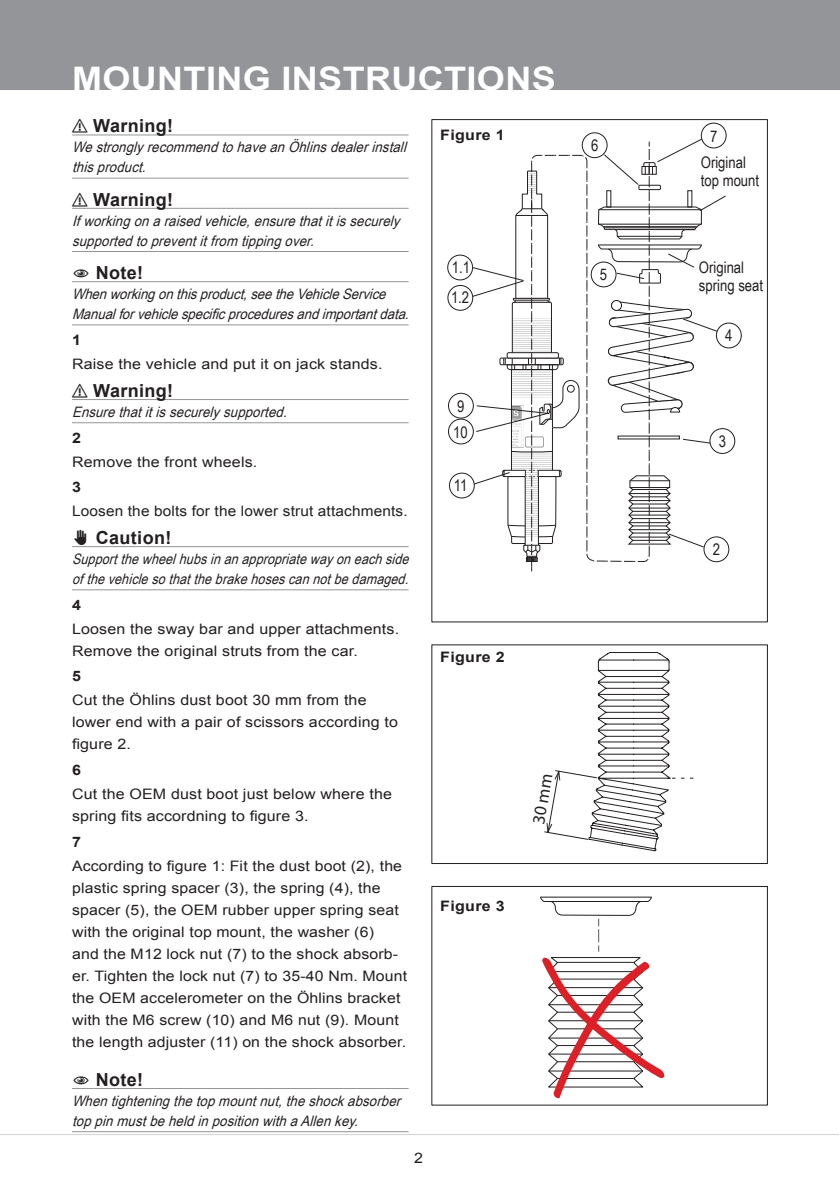
<style>
.page{position:relative;width:840px;height:1191px;background:#fff}
.page>*{position:absolute;margin:0;border:0;box-sizing:border-box;transform-origin:0 0}
.t1{font:700 32.4px "Arial";letter-spacing:.01em;color:#fff;scale:1.11 1}
.t2{font:700 18px "Arial";letter-spacing:.02em;color:#231f20}
.t3{font:17.6px "Myriad Pro";color:#231f20}
.t4{font:16px/18px "Arial Narrow";color:#231f20}
.t5{font:italic 14.4px/20px "Arial Narrow";color:#231f20;scale:1.11 1}
.t6{font:14.4px/22px "Arial";letter-spacing:.01em;color:#231f20;scale:1.1 1}
.t7{font:14.4px/22px "Arial";letter-spacing:.01em;color:#231f20;scale:1.11 1}
.t8{font:italic 14.4px/20px "Arial Narrow";color:#231f20;scale:1.06 1}
.t9{font:14.4px "Arial";letter-spacing:.01em;color:#231f20;scale:1.07 1}
.t10{font:700 14.4px "Arial";letter-spacing:.02em;color:#231f20;scale:1.11 1}
</style>
<div class="page">
<div style="left:0;top:0;width:839px;height:90px;background:#939598"></div>
<hr style="left:0;top:1134px;width:838px;height:1px;background:#d1d2d4">
<div style="left:638px;top:185px;width:22px;height:5px;border:1px solid #231f20"></div>
<svg style="left:531px;top:149px;width:118px;height:413px"></svg>
<hr style="left:72px;top:399px;width:336px;height:1px;background:#939598">
<hr style="left:72px;top:422px;width:336px;height:1px;background:#939598">
<hr style="left:72px;top:546px;width:336px;height:1px;background:#939598">
<hr style="left:72px;top:589px;width:336px;height:1px;background:#939598">
<hr style="left:72px;top:1088px;width:336px;height:1px;background:#939598">
<hr style="left:72px;top:1131px;width:336px;height:1px;background:#939598">
<hr style="left:72px;top:135px;width:336px;height:1px;background:#939598">
<hr style="left:72px;top:178px;width:336px;height:1px;background:#939598">
<hr style="left:72px;top:208px;width:336px;height:1px;background:#939598">
<hr style="left:72px;top:251px;width:336px;height:1px;background:#939598">
<hr style="left:72px;top:281px;width:336px;height:1px;background:#939598">
<hr style="left:72px;top:324px;width:336px;height:1px;background:#939598">
<svg style="left:627px;top:475px;width:76px;height:73px"></svg>
<svg style="left:605px;top:301px;width:111px;height:112px"></svg>
<div style="left:431px;top:644px;width:336px;height:220px;border:1px solid #231f20"></div>
<div style="left:431px;top:886px;width:336px;height:219px;border:1px solid #231f20"></div>
<svg style="left:602px;top:138px;width:99px;height:48px"></svg>
<svg style="left:544px;top:652px;width:149px;height:199px"></svg>
<svg style="left:540px;top:896px;width:124px;height:203px"></svg>
<div style="left:581px;top:132px;width:26px;height:26px;border:1px solid #231f20;border-radius:50%"></div>
<div style="left:700px;top:123px;width:26px;height:25px;border:1px solid #231f20;border-radius:50%"></div>
<div style="left:715px;top:322px;width:26px;height:26px;border:1px solid #231f20;border-radius:50%"></div>
<div style="left:703px;top:536px;width:26px;height:26px;border:1px solid #231f20;border-radius:50%"></div>
<div style="left:447px;top:285px;width:26px;height:26px;border:1px solid #231f20;border-radius:50%"></div>
<div style="left:447px;top:255px;width:26px;height:25px;border:1px solid #231f20;border-radius:50%"></div>
<div style="left:590px;top:261px;width:26px;height:26px;border:1px solid #231f20;border-radius:50%"></div>
<div style="left:709px;top:428px;width:25px;height:26px;border:1px solid #231f20;border-radius:50%"></div>
<svg style="left:683px;top:438px;width:28px;height:6px"></svg>
<div style="left:448px;top:393px;width:25px;height:25px;border:1px solid #231f20;border-radius:50%"></div>
<svg style="left:596px;top:195px;width:130px;height:89px"></svg>
<div style="left:448px;top:472px;width:26px;height:26px;border:1px solid #231f20;border-radius:50%"></div>
<div style="left:448px;top:418px;width:25px;height:26px;border:1px solid #231f20;border-radius:50%"></div>
<svg style="left:471px;top:170px;width:108px;height:401px"></svg>
<h1 class="t1" style="left:72px;top:57px;width:437px">MOUNTING INSTRUCTIONS</h1>
<p class="t2" style="left:72px;top:114px;width:103px">⚠ Warning!</p>
<p class="t5" style="left:72px;top:137px;width:307px">WestronglyrecommendtohaveanÖhlinsdealerinstall thisproduct.</p>
<p class="t2" style="left:72px;top:187px;width:103px">⚠ Warning!</p>
<p class="t5" style="left:72px;top:210px;width:301px">Ifworkingonaraisedvehicle,ensurethatitissecurely supportedtopreventitfrom tippingover.</p>
<p class="t2" style="left:96px;top:261px;width:49px">Note!</p>
<p class="t5" style="left:72px;top:283px;width:309px">Whenworkingonthisproduct,seetheVehicleService<br>Manualforvehiclespecificproceduresandimportantdata.</p>
<p class="t10" style="left:440px;top:126px;width:60px">Figure 1</p>
<p class="t4" style="left:451px;top:257px;width:20px">1.1</p>
<p class="t4" style="left:451px;top:288px;width:20px">1.2</p>
<p class="t10" style="left:72px;top:330px;width:10px">1</p>
<p class="t7" style="left:72px;top:353px;width:281px">Raise the vehicle and put it on jack stands.</p>
<p class="t2" style="left:72px;top:378px;width:103px">⚠ Warning!</p>
<p class="t5" style="left:72px;top:401px;width:199px">Ensurethatitissecurelysupported.</p>
<p class="t10" style="left:72px;top:428px;width:10px">2</p>
<p class="t7" style="left:72px;top:450px;width:168px">Remove the front wheels.</p>
<p class="t10" style="left:72px;top:477px;width:10px">3</p>
<p class="t9" style="left:72px;top:502px;width:315px">Loosen the bolts for the lower strut attachments.</p>
<p class="t2" style="left:72px;top:525px;width:101px">✋ Caution!</p>
<p class="t8" style="left:72px;top:548px;width:324px">Supportthewheelhubsinanappropriatewayoneachside ofthevehiclesothatthebrakehosescannotbedamaged.</p>
<p class="t10" style="left:72px;top:595px;width:10px">4</p>
<p class="t7" style="left:72px;top:617px;width:296px">Loosen the sway bar and upper attachments.<br>Remove the original struts from the car.</p>
<p class="t10" style="left:72px;top:666px;width:10px">5</p>
<p class="t7" style="left:72px;top:689px;width:295px">Cut the Öhlins dust boot 30 mm from the lower end with a pair of scissors according to figure 2.</p>
<p class="t10" style="left:72px;top:760px;width:10px">6</p>
<p class="t7" style="left:72px;top:783px;width:289px">Cut the OEM dust boot just below where the spring fits accordning to figure 3.</p>
<p class="t10" style="left:72px;top:832px;width:10px">7</p>
<p class="t6" style="left:72px;top:854px;width:306px">According to figure 1: Fit the dust boot (2), the plastic spring spacer (3), the spring (4), the spacer (5), the OEM rubber upper spring seat with the original top mount, the washer (6)<br>and the M12 lock nut (7) to the shock absorb&shy;er. Tighten the lock nut (7) to 35-40 Nm. Mount the OEM accelerometer on the Öhlins bracket with the M6 screw (10) and M6 nut (9). Mount the length adjuster (11) on the shock absorber.</p>
<p class="t2" style="left:96px;top:1067px;width:49px">Note!</p>
<p class="t5" style="left:72px;top:1090px;width:302px">Whentighteningthetopmountnut,theshockabsorber toppinmustbeheldinpositionwithaAllenkey.</p>
<p class="t7" style="left:414px;top:1147px;width:10px">2</p>
<p class="t4" style="left:457px;top:396px;width:9px">9</p>
<p class="t4" style="left:453px;top:422px;width:16px">10</p>
<p class="t4" style="left:453px;top:475px;width:15px">11</p>
<p class="t10" style="left:440px;top:647px;width:60px">Figure 2</p>
<p class="t10" style="left:440px;top:896px;width:60px">Figure 3</p>
<p class="t3" style="left:527px;top:822px;width:53px;rotate:-80deg">30 mm</p>
<p class="t4" style="left:590px;top:136px;width:9px">6</p>
<p class="t4" style="left:599px;top:265px;width:9px">5</p>
<p class="t4" style="left:709px;top:126px;width:9px">7</p>
<p class="t4" style="left:700px;top:153px;width:60px">Original top mount</p>
<p class="t4" style="left:698px;top:258px;width:66px">Original spring seat</p>
<p class="t4" style="left:724px;top:326px;width:9px">4</p>
<p class="t4" style="left:718px;top:432px;width:9px">3</p>
<p class="t4" style="left:712px;top:540px;width:9px">2</p>
</div>
